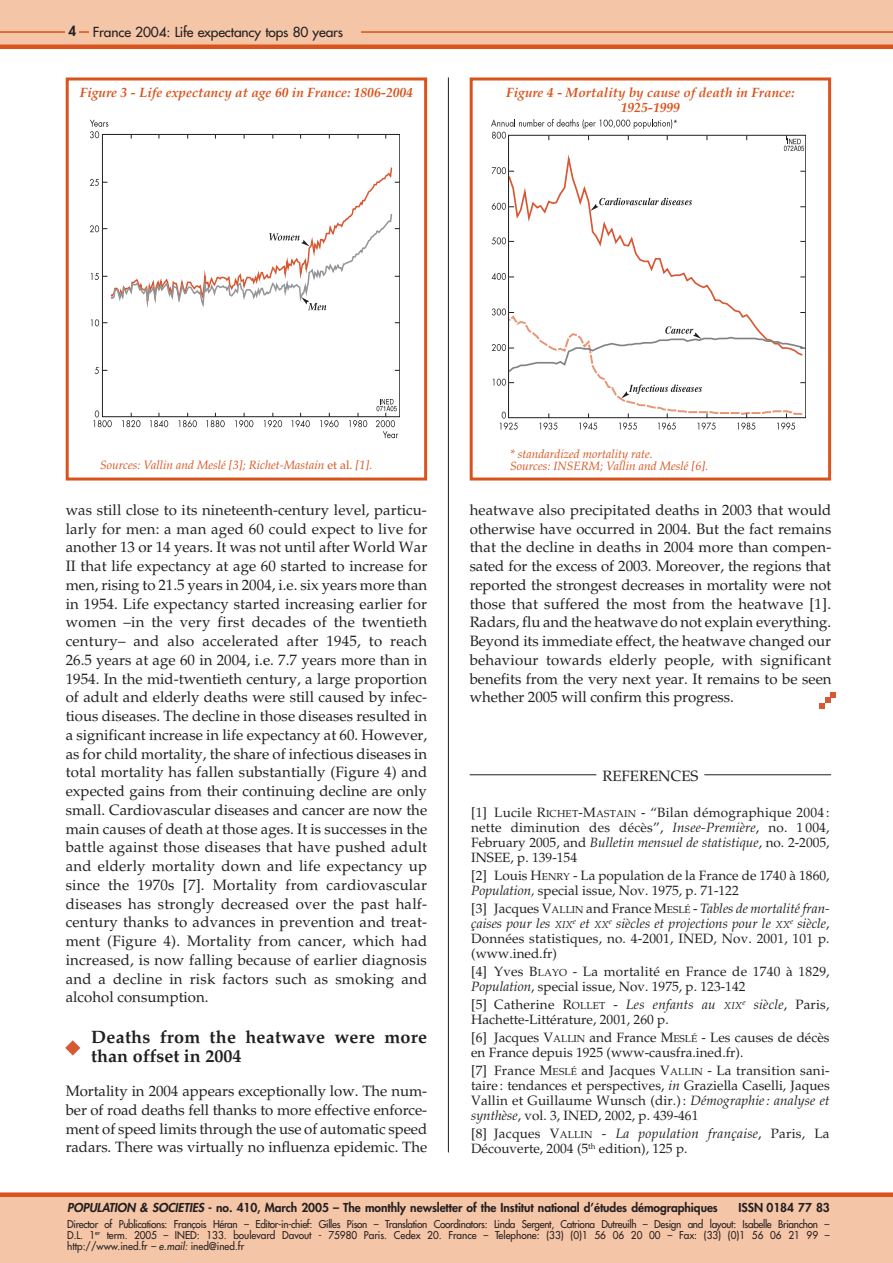
<style>
.page{position:relative;width:893px;height:1263px;background:#fff}
.page>*{position:absolute;margin:0;border:0;box-sizing:border-box;transform-origin:0 0}
.t1{font:700 18px/18.8px "Palatino LT Std";letter-spacing:.015em;color:#231f20}
.t2{font:15px/18.8px "Palatino LT Std";letter-spacing:-.005em;color:#231f20;text-align:justify}
.t3{font:13.5px/15px "Palatino LT Std";color:#231f20}
.t4{font:italic 700 13.5px/14.2px "Palatino LT Std";color:#d9531c;text-align:center}
.t5{font:500 13.5px "Futura Std";letter-spacing:-.01em;color:#231f20}
.t6{font:800 12px "Futura Std";letter-spacing:-.005em;color:#231f20}
.t7{font:italic 12px/12.8px "Palatino LT Std";color:#d9531c}
.t8{font:500 10.5px/11.1px "Futura Std";color:#231f20;text-align:justify;scale:.95 1}
.s1{font-weight:800}
.s2{font-style:normal}
.s3{font-size:10.2px}
.s4{font-style:italic}
.s5{font-style:italic;font-size:10.2px}
</style>
<div class="page">
<svg style="left:820px;top:692px;width:16px;height:16px"></svg>
<svg style="left:65px;top:1040px;width:15px;height:15px"></svg>
<hr style="left:448px;top:77px;width:1px;height:1075px;background:#231f20">
<div style="left:0;top:0;width:893px;height:47px;background:#f5c5a7"></div>
<hr style="left:0;top:31px;width:893px;height:2px;background:#d9531c">
<div style="left:66px;top:23px;width:13px;height:17px;background:#f5c5a7"></div>
<hr style="left:0;top:45px;width:893px;height:4px;background:#d9531c">
<div style="left:89px;top:20px;width:272px;height:21px;background:#f5c5a7"></div>
<div style="left:0;top:1195px;width:893px;height:68px;background:#f5c5a7"></div>
<div style="left:0;top:1192px;width:893px;height:5px;background:#d9531c"></div>
<svg style="left:90px;top:120px;width:18px;height:18px"></svg>
<svg style="left:93px;top:410px;width:19px;height:17px"></svg>
<svg style="left:122px;top:413px;width:18px;height:14px"></svg>
<svg style="left:150px;top:413px;width:18px;height:14px"></svg>
<svg style="left:179px;top:413px;width:18px;height:14px"></svg>
<svg style="left:206px;top:413px;width:19px;height:14px"></svg>
<svg style="left:235px;top:413px;width:18px;height:14px"></svg>
<svg style="left:264px;top:413px;width:18px;height:14px"></svg>
<svg style="left:291px;top:413px;width:19px;height:14px"></svg>
<svg style="left:320px;top:413px;width:19px;height:14px"></svg>
<svg style="left:349px;top:413px;width:18px;height:14px"></svg>
<svg style="left:95px;top:367px;width:12px;height:7px"></svg>
<svg style="left:91px;top:319px;width:16px;height:7px"></svg>
<div style="left:102px;top:134px;width:298px;height:283px;border:1px solid #231f20"></div>
<svg style="left:376px;top:399px;width:22px;height:39px"></svg>
<svg style="left:90px;top:166px;width:310px;height:144px"></svg>
<div style="left:66px;top:77px;width:361px;height:403px;border:3px solid #d9531c"></div>
<svg style="left:510px;top:157px;width:294px;height:151px"></svg>
<svg style="left:491px;top:273px;width:23px;height:7px"></svg>
<svg style="left:492px;top:237px;width:22px;height:7px"></svg>
<svg style="left:492px;top:203px;width:22px;height:7px"></svg>
<svg style="left:492px;top:167px;width:22px;height:7px"></svg>
<svg style="left:491px;top:119px;width:186px;height:21px"></svg>
<svg style="left:492px;top:308px;width:313px;height:122px"></svg>
<svg style="left:590px;top:198px;width:102px;height:13px"></svg>
<svg style="left:784px;top:135px;width:20px;height:16px"></svg>
<div style="left:470px;top:77px;width:361px;height:403px;border:3px solid #d9531c"></div>
<hr style="left:470px;top:774px;width:126px;height:1px;background:#231f20">
<hr style="left:704px;top:774px;width:127px;height:1px;background:#231f20">
<p class="t5" style="left:68px;top:25px;width:276px"><span class="s1">4</span> France 2004: Life expectancy tops 80 years</p>
<p class="t4" style="left:80px;top:87px;width:335px">Figure 3 - Life expectancy at age 60 in France: 1806-2004</p>
<p class="t4" style="left:506px;top:87px;width:290px">Figure 4 - Mortality by cause of death in France:<br>1925-1999</p>
<p class="t7" style="left:100px;top:460px;width:274px">Sources: Vallin and Meslé [3]; Richet-Mastain <span class="s2">et al.</span> [1].</p>
<p class="t2" style="left:66px;top:502px;width:363px">was still close to its nineteenth-century level, particu&shy;larly for men: a man aged 60 could expect to live for another 13 or 14 years. It was not until after World War II that life expectancy at age 60 started to increase for men, rising to 21.5 years in 2004, i.e. six years more than in 1954. Life expectancy started increasing earlier for women –in the very first decades of the twentieth century– and also accelerated after 1945, to reach 26.5 years at age 60 in 2004, i.e. 7.7 years more than in 1954. In the mid-twentieth century, a large proportion of adult and elderly deaths were still caused by infec&shy;tious diseases. The decline in those diseases resulted in a significant increase in life expectancy at 60. However, as for child mortality, the share of infectious diseases in total mortality has fallen substantially (Figure 4) and expected gains from their continuing decline are only small. Cardiovascular diseases and cancer are now the main causes of death at those ages. It is successes in the battle against those diseases that have pushed adult and elderly mortality down and life expectancy up since the 1970s [7]. Mortality from cardiovascular diseases has strongly decreased over the past half&shy;century thanks to advances in prevention and treat&shy;ment (Figure 4). Mortality from cancer, which had increased, is now falling because of earlier diagnosis and a decline in risk factors such as smoking and alcohol consumption.</p>
<p class="t1" style="left:91px;top:1029px;width:337px">Deaths from the heatwave were more than offset in 2004</p>
<p class="t2" style="left:66px;top:1083px;width:363px">Mortality in 2004 appears exceptionally low. The num&shy;ber of road deaths fell thanks to more effective enforce&shy;ment of speed limits through the use of automatic speed radars. There was virtually no influenza epidemic. The</p>
<p class="t7" style="left:510px;top:448px;width:200px">* standardized mortality rate.<br>Sources: INSERM; Vallin and Meslé [6].</p>
<p class="t2" style="left:470px;top:502px;width:363px">heatwave also precipitated deaths in 2003 that would otherwise have occurred in 2004. But the fact remains that the decline in deaths in 2004 more than compen&shy;sated for the excess of 2003. Moreover, the regions that reported the strongest decreases in mortality were not those that suffered the most from the heatwave [1].<br>Radars, flu and the heatwave do not explain everything.<br>Beyond its immediate effect, the heatwave changed our behaviour towards elderly people, with significant benefits from the very next year. It remains to be seen whether 2005 will confirm this progress.</p>
<p class="t2" style="left:602px;top:769px;width:98px">REFERENCES</p>
<p class="t3" style="left:471px;top:807px;width:360px;text-align:justify">[1] Lucile R<span class="s3">ICHET</span>-M<span class="s3">ASTAIN</span> - “Bilan démographique 2004 : nette diminution des décès”, <span class="s4">Insee-Première</span>, no. 1 004, February 2005, and <span class="s4">Bulletin mensuel de statistique</span>, no. 2-2005, INSEE, p. 139-154</p>
<p class="t3" style="left:471px;top:870px;width:360px">[2] Louis H<span class="s3">ENRY</span> - La population de la France de 1740 à 1860,<br><span class="s4">Population,</span> special issue, Nov. 1975, p. 71-122</p>
<p class="t3" style="left:471px;top:903px;width:360px;text-align:justify">[3] Jacques V<span class="s3">ALLIN</span> and France M<span class="s3">ESLÉ</span> - <span class="s4">Tables de mortalité fran&shy;çaises pour les</span> <span class="s5">XIX</span><sup>e</sup> <span class="s4">et</span> <span class="s5">XX</span><sup>e</sup> <span class="s4">siècles et projections pour le</span> <span class="s5">XX</span><sup>e</sup> <span class="s4">siècle</span>, Données statistiques, no. 4-2001, INED, Nov. 2001, 101 p. (www.ined.fr)</p>
<p class="t3" style="left:471px;top:966px;width:360px">[4] Yves B<span class="s3">LAYO</span> - La mortalité en France de 1740 à 1829,<br><span class="s4">Population</span>, special issue, Nov. 1975, p. 123-142</p>
<p class="t3" style="left:471px;top:999px;width:360px">[5] Catherine R<span class="s3">OLLET</span> - <span class="s4">Les enfants au</span> <span class="s5">XIX</span><sup>e</sup> <span class="s4">siècle</span>, Paris,<br>Hachette-Littérature, 2001, 260 p.</p>
<p class="t3" style="left:471px;top:1032px;width:360px">[6] Jacques V<span class="s3">ALLIN</span> and France M<span class="s3">ESLÉ</span> - Les causes de décès en France depuis 1925 (www-causfra.ined.fr).</p>
<p class="t3" style="left:471px;top:1065px;width:360px;text-align:justify">[7] France M<span class="s3">ESLÉ</span> and Jacques V<span class="s3">ALLIN</span> - La transition sani&shy;taire : tendances et perspectives, <span class="s4">in</span> Graziella Caselli, Jaques Vallin et Guillaume Wunsch (dir.) : <span class="s4">Démographie : analyse et synthèse</span>, vol. 3, INED, 2002, p. 439-461</p>
<p class="t3" style="left:471px;top:1128px;width:360px">[8] Jacques V<span class="s3">ALLIN</span> - <span class="s4">La population française</span>, Paris, La<br>Découverte, 2004 (5<sup>th</sup> edition), 125 p.</p>
<p class="t6" style="left:67px;top:1202px;width:652px"><span class="s4">POPULATION &amp; SOCIETIES</span> - no. 410, March 2005 – The monthly newsletter of the Institut national d’études démographiques</p>
<p class="t6" style="left:738px;top:1202px;width:93px">ISSN 0184 77 83</p>
<p class="t8" style="left:67px;top:1219px;width:804px">Director of Publications: François Héran – Editor-in-chief: Gilles Pison – Translation Coordinators: Linda Sergent, Catriona Dutreuilh – Design and layout: Isabelle Brianchon – D.L. 1<sup>er</sup> term. 2005 – INED: 133. boulevard Davout - 75980 Paris. Cedex 20. France – Telephone: (33) (0)1 56 06 20 00 – Fax: (33) (0)1 56 06 21 99 – http://www.ined.fr <span class="s4">– e.mail:</span> ined@ined.fr</p>
</div>
